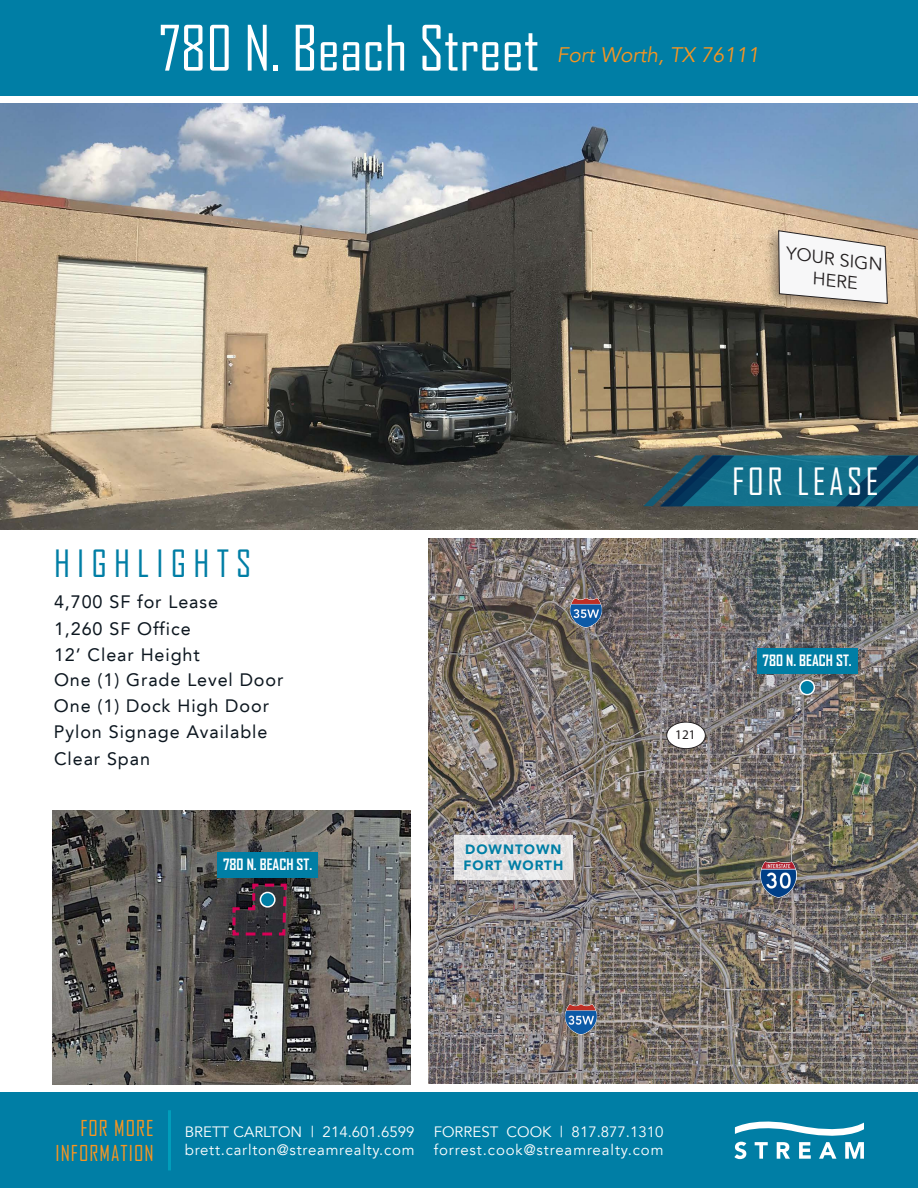
<style>
.page{position:relative;width:918px;height:1188px;background:#fff}
.page>*{position:absolute;margin:0;border:0;box-sizing:border-box;transform-origin:0 0}
.t1{font:60px "Agency FB";color:#fff}
.t2{font:36px "Agency FB";letter-spacing:.2em;color:#007ea5}
.t3{font:36px "Agency FB";letter-spacing:.1em;color:#fff}
.t4{font:21px/25.2px "Agency FB";letter-spacing:.05em;color:#f79521;text-align:right}
.t5{font:italic 21px "Avenir LT";color:#f79521}
.t6{font:18px/26.1px "Avenir LT";letter-spacing:.05em;color:#0d1720}
.t7{font:17.85px/21.5px "Avenir LT";color:#231f20;text-align:center}
.t8{font:15px/18px "Avenir LT";letter-spacing:.045em;color:#fff}
.t9{font:700 15px "Agency FB";color:#fff}
.t10{font:900 13.5px "Avenir LT";letter-spacing:.075em;color:#007ea5}
.t11{font:13.2px "Myriad Pro";color:#231f20}
</style>
<div class="page">
<div style="left:0;top:0;width:918px;height:95px;background:#007ea5"></div>
<div style="left:0;top:1093px;width:918px;height:95px;background:#007ea5"></div>
<hr style="left:168px;top:1110px;width:3px;height:60px;background:#009ebb">
<svg style="left:734px;top:1122px;width:130px;height:37px"></svg>
<img style="left:0;top:103px;width:918px;height:427px">
<img style="left:428px;top:538px;width:490px;height:546px">
<svg style="left:454px;top:835px;width:119px;height:44px;background:#e3e2e3"></svg>
<img style="left:568px;top:594px;width:35px;height:36px">
<img style="left:564px;top:1001px;width:35px;height:36px">
<img style="left:761px;top:861px;width:36px;height:36px">
<div style="left:667px;top:722px;width:38px;height:27px;background:#fff;border-radius:50%"></div>
<div style="left:666px;top:722px;width:39px;height:27px;border:1px solid #231f20;border-radius:50%"></div>
<div style="left:757px;top:648px;width:101px;height:25px;background:#007ea5"></div>
<div style="left:800px;top:680px;width:14px;height:15px;background:#007ea5;border-radius:50%"></div>
<div style="left:799px;top:680px;width:16px;height:15px;border:2px solid #fff;border-radius:50%"></div>
<svg style="left:643px;top:455px;width:275px;height:51px;background:#185f78"></svg>
<div style="left:765px;top:227px;width:124px;height:89px;background:#231f20;opacity:.34"></div>
<svg style="left:778px;top:230px;width:110px;height:74px"></svg>
<img style="left:53px;top:811px;width:358px;height:273px">
<div style="left:217px;top:852px;width:101px;height:25px;background:#007ea5"></div>
<svg style="left:231px;top:882px;width:57px;height:55px;background:#463341"></svg>
<h1 class="t1" style="left:159px;top:12px;width:382px">780 N. Beach Street</h1>
<p class="t5" style="left:557px;top:42px;width:204px">Fort Worth, TX 76111</p>
<p class="t7" style="left:788px;top:243px;width:99px;rotate:7deg">YOUR SIGN<br>HERE</p>
<p class="t2" style="left:54px;top:541px;width:199px">HIGHLIGHTS</p>
<p class="t6" style="left:54px;top:589px;width:231px">4,700 SF for Lease<br>1,260 SF Office<br>12’ Clear Height<br>One (1) Grade Level Door<br>One (1) Dock High Door<br>Pylon Signage Available<br>Clear Span</p>
<p class="t3" style="left:732px;top:460px;width:148px">FOR LEASE</p>
<p class="t11" style="left:675px;top:726px;width:22px">121</p>
<p class="t9" style="left:763px;top:651px;width:90px">780 N. BEACH ST.</p>
<p class="t9" style="left:223px;top:855px;width:90px">780 N. BEACH ST.</p>
<p class="t10" style="left:465px;top:841px;width:98px">DOWNTOWN</p>
<p class="t10" style="left:463px;top:858px;width:101px">FORT WORTH</p>
<p class="t4" style="left:55px;top:1115px;width:100px">FOR MORE<br>INFORMATION</p>
<p class="t8" style="left:185px;top:1123px;width:231px">BRETT CARLTON | 214.601.6599 brett.carlton@streamrealty.com</p>
<p class="t8" style="left:434px;top:1123px;width:231px">FORREST COOK | 817.877.1310 forrest.cook@streamrealty.com</p>
</div>
